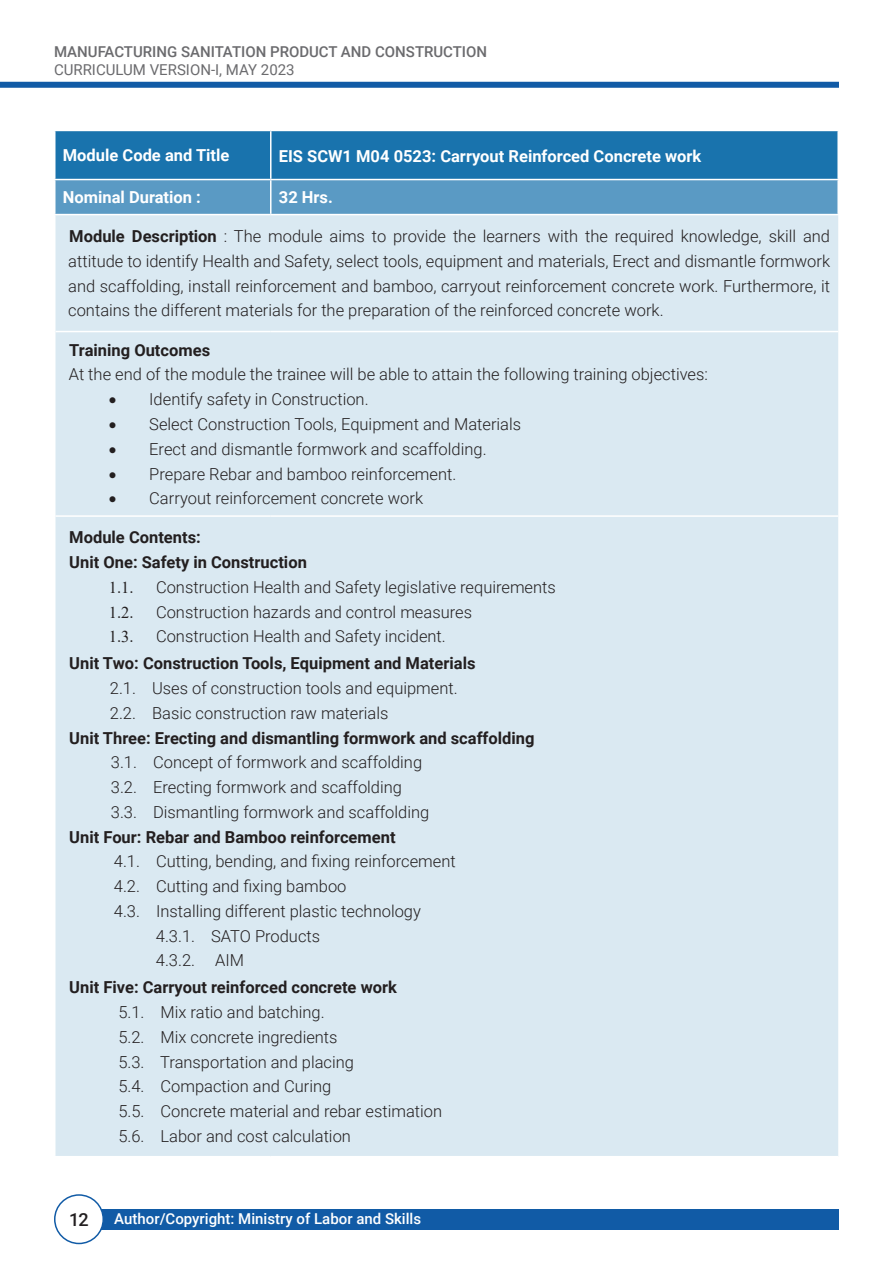
<style>
.page{position:relative;width:893px;height:1263px;background:#fff}
.page>*{position:absolute;margin:0;border:0;box-sizing:border-box;transform-origin:0 0}
.t1{font:500 18px "Roboto";color:#231f20}
.List_Paragraph_Headi{font:300 16.5px/24.8px "Roboto";color:#231f20;text-align:justify}
.t2{font:700 16.5px "Roboto";color:#231f20}
.t3{font:700 16.5px "Roboto";color:#fff}
.t4{font:16.5px "Times New Roman";color:#231f20}
.t5{font:500 15px "Roboto";color:#6b6b6e}
.t6{font:500 15px "Roboto";color:#fff}
.t7{font:15px "Roboto";color:#6b6b6e}
.s1{font-weight:700}
</style>
<div class="page">
<div style="left:95px;top:1209px;width:744px;height:21px;background:#115ba6"></div>
<div style="left:55px;top:1195px;width:48px;height:48px;background:#fff;border-radius:50%"></div>
<div style="left:54px;top:1194px;width:50px;height:50px;border:2px solid #115ba6;border-radius:50%"></div>
<div style="left:0;top:82px;width:839px;height:6px;background:#115ba6"></div>
<svg style="left:56px;top:131px;width:781px;height:83px;background:#3684b7"></svg>
<div style="left:56px;top:215px;width:782px;height:941px;background:#dae9f2"></div>
<hr style="left:270px;top:131px;width:2px;height:48px;background:#fff">
<hr style="left:54px;top:179px;width:217px;height:1px;background:#fff">
<hr style="left:271px;top:179px;width:568px;height:1px;background:#fff">
<hr style="left:270px;top:180px;width:2px;height:34px;background:#fff">
<hr style="left:56px;top:331px;width:215px;height:1px;background:#fff">
<hr style="left:271px;top:331px;width:567px;height:1px;background:#fff">
<hr style="left:56px;top:515px;width:215px;height:2px;background:#fff">
<hr style="left:271px;top:515px;width:567px;height:2px;background:#fff">
<p class="t5" style="left:54px;top:41px;width:435px">MANUFACTURING SANITATION PRODUCT AND CONSTRUCTION</p>
<p class="t7" style="left:54px;top:59px;width:242px">CURRICULUM VERSION-I, MAY 2023</p>
<p class="t3" style="left:63px;top:144px;width:168px">Module Code and Title</p>
<p class="t3" style="left:279px;top:144px;width:424px">EIS SCW1 M04 0523: Carryout Reinforced Concrete work</p>
<p class="t3" style="left:63px;top:186px;width:140px">Nominal Duration :</p>
<p class="t3" style="left:279px;top:186px;width:56px">32 Hrs.</p>
<p class="List_Paragraph_Headi" style="left:68px;top:223px;width:763px"><span class="s1">Module Description</span> : The module aims to provide the learners with the required knowledge, skill and attitude to identify Health and Safety, select tools, equipment and materials, Erect and dismantle formwork and scaffolding, install reinforcement and bamboo, carryout reinforcement concrete work. Furthermore, it contains the different materials for the preparation of the reinforced concrete work.</p>
<p class="t2" style="left:69px;top:338px;width:142px">Training Outcomes</p>
<p class="List_Paragraph_Headi" style="left:69px;top:362px;width:641px">At the end of the module the trainee will be able to attain the following training objectives:</p>
<p class="List_Paragraph_Headi" style="left:109px;top:386px;width:261px">• Identify safety in Construction.</p>
<p class="List_Paragraph_Headi" style="left:109px;top:411px;width:414px">• Select Construction Tools, Equipment and Materials</p>
<p class="List_Paragraph_Headi" style="left:109px;top:436px;width:379px">• Erect and dismantle formwork and scaffolding.</p>
<p class="List_Paragraph_Headi" style="left:109px;top:461px;width:349px">• Prepare Rebar and bamboo reinforcement.</p>
<p class="List_Paragraph_Headi" style="left:109px;top:485px;width:316px">• Carryout reinforcement concrete work</p>
<p class="t2" style="left:69px;top:526px;width:133px">Module Contents:</p>
<p class="t2" style="left:69px;top:551px;width:239px">Unit One: Safety in Construction</p>
<p class="t4" style="left:109px;top:576px;width:26px">1.1.</p>
<p class="List_Paragraph_Headi" style="left:156px;top:574px;width:401px">Construction Health and Safety legislative requirements</p>
<p class="t4" style="left:109px;top:600px;width:26px">1.2.</p>
<p class="List_Paragraph_Headi" style="left:156px;top:599px;width:318px">Construction hazards and control measures</p>
<p class="t4" style="left:109px;top:625px;width:26px">1.3.</p>
<p class="List_Paragraph_Headi" style="left:156px;top:623px;width:291px">Construction Health and Safety incident.</p>
<p class="t2" style="left:69px;top:652px;width:408px">Unit Two: Construction Tools, Equipment and Materials</p>
<p class="List_Paragraph_Headi" style="left:110px;top:675px;width:349px">2.1. Uses of construction tools and equipment.</p>
<p class="List_Paragraph_Headi" style="left:110px;top:700px;width:280px">2.2. Basic construction raw materials</p>
<p class="t2" style="left:69px;top:726px;width:467px">Unit Three: Erecting and dismantling formwork and scaffolding</p>
<p class="List_Paragraph_Headi" style="left:111px;top:749px;width:313px">3.1. Concept of formwork and scaffolding</p>
<p class="List_Paragraph_Headi" style="left:111px;top:774px;width:293px">3.2. Erecting formwork and scaffolding</p>
<p class="List_Paragraph_Headi" style="left:111px;top:799px;width:320px">3.3. Dismantling formwork and scaffolding</p>
<p class="t2" style="left:69px;top:825px;width:328px">Unit Four: Rebar and Bamboo reinforcement</p>
<p class="List_Paragraph_Headi" style="left:114px;top:848px;width:343px">4.1. Cutting, bending, and fixing reinforcement</p>
<p class="List_Paragraph_Headi" style="left:114px;top:873px;width:234px">4.2. Cutting and fixing bamboo</p>
<p class="List_Paragraph_Headi" style="left:114px;top:898px;width:309px">4.3. Installing different plastic technology</p>
<p class="List_Paragraph_Headi" style="left:156px;top:923px;width:166px">4.3.1. SATO Products</p>
<p class="List_Paragraph_Headi" style="left:156px;top:947px;width:90px">4.3.2. AIM</p>
<p class="t2" style="left:69px;top:976px;width:329px">Unit Five: Carryout reinforced concrete work</p>
<p class="List_Paragraph_Headi" style="left:118px;top:999px;width:208px">5.1. Mix ratio and batching.</p>
<p class="List_Paragraph_Headi" style="left:118px;top:1024px;width:221px">5.2. Mix concrete ingredients</p>
<p class="List_Paragraph_Headi" style="left:118px;top:1049px;width:237px">5.3. Transportation and placing</p>
<p class="List_Paragraph_Headi" style="left:118px;top:1073px;width:214px">5.4. Compaction and Curing</p>
<p class="List_Paragraph_Headi" style="left:118px;top:1098px;width:325px">5.5. Concrete material and rebar estimation</p>
<p class="List_Paragraph_Headi" style="left:118px;top:1123px;width:234px">5.6. Labor and cost calculation</p>
<p class="t1" style="left:69px;top:1207px;width:21px">12</p>
<p class="t6" style="left:114px;top:1208px;width:308px">Author/Copyright: Ministry of Labor and Skills</p>
</div>
